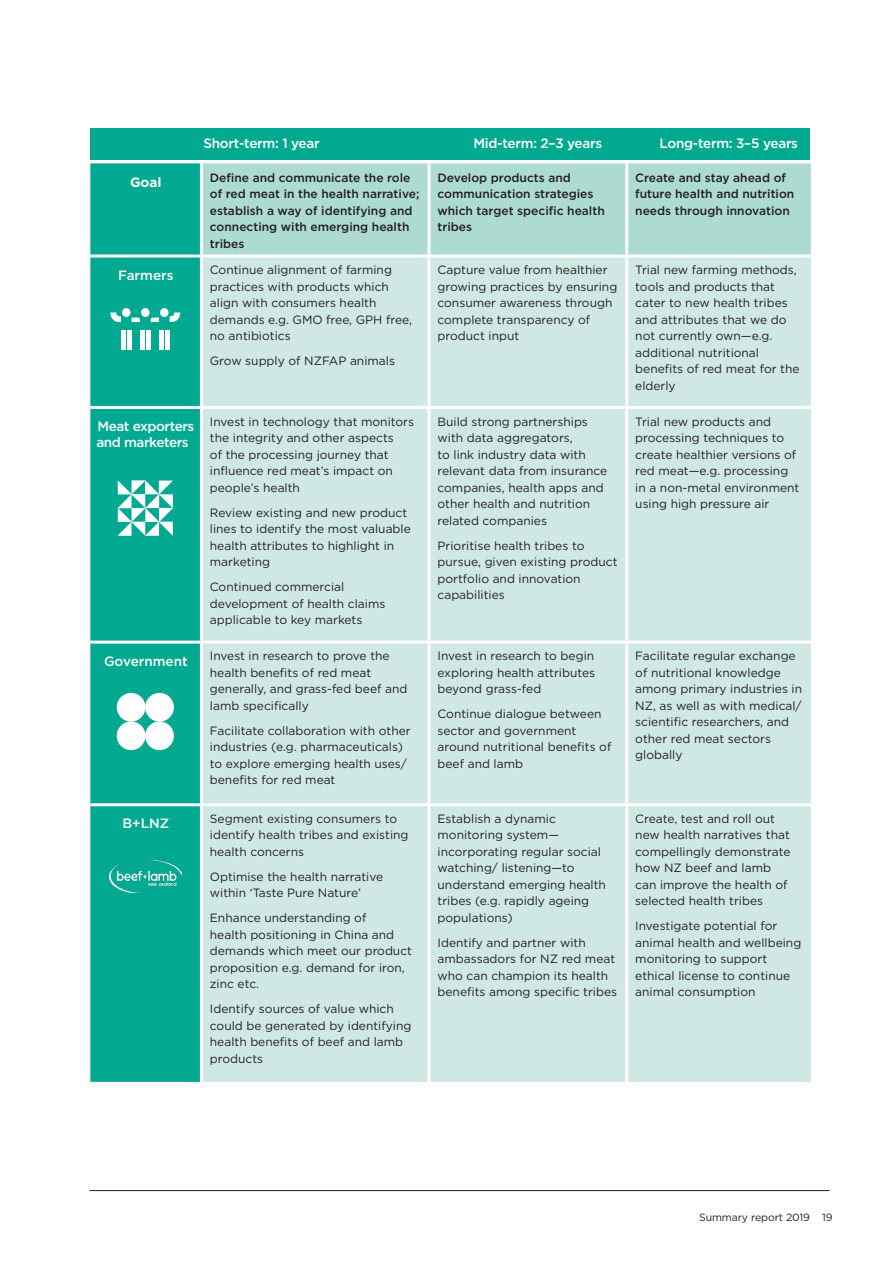
<style>
.page{position:relative;width:893px;height:1263px;background:#fff}
.page>*{position:absolute;margin:0;border:0;box-sizing:border-box;transform-origin:0 0}
.body{font:500 13.5px/16.5px "Gotham";letter-spacing:-.02em;color:#fff}
.body-2{font:500 13.5px "Gotham";color:#fff}
.body-3{font:700 13.5px "Gotham";color:#fff}
.body-4{font:12px/16.5px "Gotham";color:#231f20}
.body-5{font:500 12px/16.5px "Gotham";color:#231f20}
.t1{font:10.5px "Gotham";letter-spacing:-.01em;color:#231f20}
</style>
<div class="page">
<div style="left:90px;top:128px;width:720px;height:31px;background:#00a990"></div>
<div style="left:90px;top:163px;width:110px;height:919px;background:#00a990"></div>
<div style="left:203px;top:163px;width:608px;height:91px;background:#addad1"></div>
<div style="left:203px;top:257px;width:608px;height:825px;background:#cfe8e3"></div>
<hr style="left:428px;top:163px;width:3px;height:91px;background:#fff">
<hr style="left:625px;top:163px;width:3px;height:91px;background:#fff">
<hr style="left:90px;top:254px;width:111px;height:3px;background:#fff">
<hr style="left:428px;top:257px;width:3px;height:149px;background:#fff">
<hr style="left:625px;top:257px;width:3px;height:149px;background:#fff">
<hr style="left:90px;top:406px;width:111px;height:3px;background:#fff">
<hr style="left:201px;top:406px;width:228px;height:3px;background:#fff">
<hr style="left:429px;top:406px;width:198px;height:3px;background:#fff">
<hr style="left:428px;top:409px;width:3px;height:232px;background:#fff">
<hr style="left:627px;top:406px;width:184px;height:3px;background:#fff">
<hr style="left:625px;top:409px;width:3px;height:232px;background:#fff">
<hr style="left:90px;top:641px;width:111px;height:3px;background:#fff">
<hr style="left:201px;top:641px;width:228px;height:3px;background:#fff">
<hr style="left:429px;top:641px;width:198px;height:3px;background:#fff">
<hr style="left:428px;top:644px;width:3px;height:159px;background:#fff">
<hr style="left:627px;top:641px;width:184px;height:3px;background:#fff">
<hr style="left:625px;top:644px;width:3px;height:159px;background:#fff">
<hr style="left:90px;top:803px;width:111px;height:3px;background:#fff">
<hr style="left:201px;top:803px;width:228px;height:3px;background:#fff">
<hr style="left:429px;top:803px;width:198px;height:3px;background:#fff">
<hr style="left:428px;top:806px;width:3px;height:276px;background:#fff">
<hr style="left:627px;top:803px;width:184px;height:3px;background:#fff">
<hr style="left:625px;top:806px;width:3px;height:276px;background:#fff">
<div style="left:141px;top:308px;width:9px;height:9px;background:#fff;border-radius:50%"></div>
<hr style="left:140px;top:330px;width:4px;height:20px;background:#fff">
<div style="left:146px;top:330px;width:5px;height:20px;background:#fff"></div>
<hr style="left:159px;top:330px;width:4px;height:20px;background:#fff">
<div style="left:165px;top:330px;width:5px;height:20px;background:#fff"></div>
<svg style="left:151px;top:307px;width:32px;height:18px"></svg>
<div style="left:127px;top:330px;width:5px;height:20px;background:#fff"></div>
<hr style="left:121px;top:330px;width:4px;height:20px;background:#fff">
<svg style="left:107px;top:307px;width:33px;height:18px"></svg>
<svg style="left:117px;top:480px;width:56px;height:56px"></svg>
<div style="left:117px;top:693px;width:28px;height:29px;background:#fff;border-radius:50%"></div>
<div style="left:117px;top:721px;width:28px;height:29px;background:#fff;border-radius:50%"></div>
<div style="left:145px;top:721px;width:29px;height:29px;background:#fff;border-radius:50%"></div>
<div style="left:145px;top:693px;width:29px;height:29px;background:#fff;border-radius:50%"></div>
<img style="left:109px;top:860px;width:72px;height:32px">
<hr style="left:89px;top:1190px;width:740px;height:1px;background:#231f20">
<p class="body" style="left:203px;top:134px;width:118px">Short-term: 1 year</p>
<p class="body" style="left:473px;top:134px;width:130px">Mid-term: 2–3 years</p>
<p class="body" style="left:659px;top:134px;width:140px">Long-term: 3–5 years</p>
<p class="body-3" style="left:130px;top:173px;width:33px">Goal</p>
<p class="body-5" style="left:210px;top:169px;width:211px">Define and communicate the role of red meat in the health narrative; establish a way of identifying and connecting with emerging health tribes</p>
<p class="body-5" style="left:438px;top:169px;width:169px">Develop products and communication strategies which target specific health tribes</p>
<p class="body-5" style="left:635px;top:169px;width:161px">Create and stay ahead of future health and nutrition needs through innovation</p>
<p class="body-2" style="left:118px;top:266px;width:57px">Farmers</p>
<p class="body-4" style="left:210px;top:261px;width:204px">Continue alignment of farming practices with products which align with consumers health demands e.g. GMO free, GPH free, no antibiotics</p>
<p class="body-4" style="left:210px;top:352px;width:187px">Grow supply of NZFAP animals</p>
<p class="body-4" style="left:438px;top:261px;width:181px">Capture value from healthier growing practices by ensuring consumer awareness through complete transparency of product input</p>
<p class="body-4" style="left:635px;top:261px;width:166px">Trial new farming methods, tools and products that cater to new health tribes and attributes that we do not currently own—e.g. additional nutritional benefits of red meat for the elderly</p>
<p class="body" style="left:96px;top:418px;width:100px">Meat exporters and marketers</p>
<p class="body-4" style="left:210px;top:413px;width:206px">Invest in technology that monitors the integrity and other aspects<br>of the processing journey that influence red meat’s impact on people’s health</p>
<p class="body-4" style="left:210px;top:504px;width:202px">Review existing and new product lines to identify the most valuable health attributes to highlight in marketing</p>
<p class="body-4" style="left:210px;top:578px;width:177px">Continued commercial development of health claims applicable to key markets</p>
<p class="body-2" style="left:104px;top:652px;width:85px">Government</p>
<p class="body-4" style="left:210px;top:647px;width:199px">Invest in research to prove the health benefits of red meat generally, and grass-fed beef and lamb specifically</p>
<p class="body-4" style="left:210px;top:722px;width:202px">Facilitate collaboration with other industries (e.g. pharmaceuticals) to explore emerging health uses/ benefits for red meat</p>
<p class="body" style="left:122px;top:815px;width:48px">B+LNZ</p>
<p class="body-4" style="left:210px;top:810px;width:200px">Segment existing consumers to identify health tribes and existing health concerns</p>
<p class="body-4" style="left:210px;top:868px;width:175px">Optimise the health narrative within ‘Taste Pure Nature’</p>
<p class="body-4" style="left:210px;top:910px;width:204px">Enhance understanding of<br>health positioning in China and demands which meet our product proposition e.g. demand for iron, zinc etc.</p>
<p class="body-4" style="left:210px;top:1001px;width:203px">Identify sources of value which could be generated by identifying health benefits of beef and lamb products</p>
<p class="body-4" style="left:438px;top:413px;width:171px">Build strong partnerships with data aggregators,<br>to link industry data with relevant data from insurance companies, health apps and other health and nutrition related companies</p>
<p class="body-4" style="left:438px;top:537px;width:181px">Prioritise health tribes to pursue, given existing product portfolio and innovation capabilities</p>
<p class="body-4" style="left:635px;top:413px;width:166px">Trial new products and processing techniques to create healthier versions of red meat—e.g. processing in a non-metal environment using high pressure air</p>
<p class="body-4" style="left:438px;top:647px;width:159px;text-align:justify">Invest in research to begin exploring health attributes beyond grass-fed</p>
<p class="body-4" style="left:438px;top:705px;width:175px">Continue dialogue between sector and government around nutritional benefits of beef and lamb</p>
<p class="body-4" style="left:438px;top:810px;width:170px">Establish a dynamic monitoring system— incorporating regular social watching/ listening—to understand emerging health tribes (e.g. rapidly ageing populations)</p>
<p class="body-4" style="left:438px;top:934px;width:181px">Identify and partner with ambassadors for NZ red meat who can champion its health benefits among specific tribes</p>
<p class="body-4" style="left:635px;top:647px;width:168px">Facilitate regular exchange of nutritional knowledge among primary industries in<br>NZ, as well as with medical/ scientific researchers, and other red meat sectors globally</p>
<p class="body-4" style="left:635px;top:810px;width:157px">Create, test and roll out new health narratives that compellingly demonstrate how NZ beef and lamb can improve the health of selected health tribes</p>
<p class="body-4" style="left:635px;top:918px;width:167px">Investigate potential for animal health and wellbeing monitoring to support ethical license to continue animal consumption</p>
<p class="t1" style="left:699px;top:1211px;width:135px">Summary report 2019 19</p>
</div>
